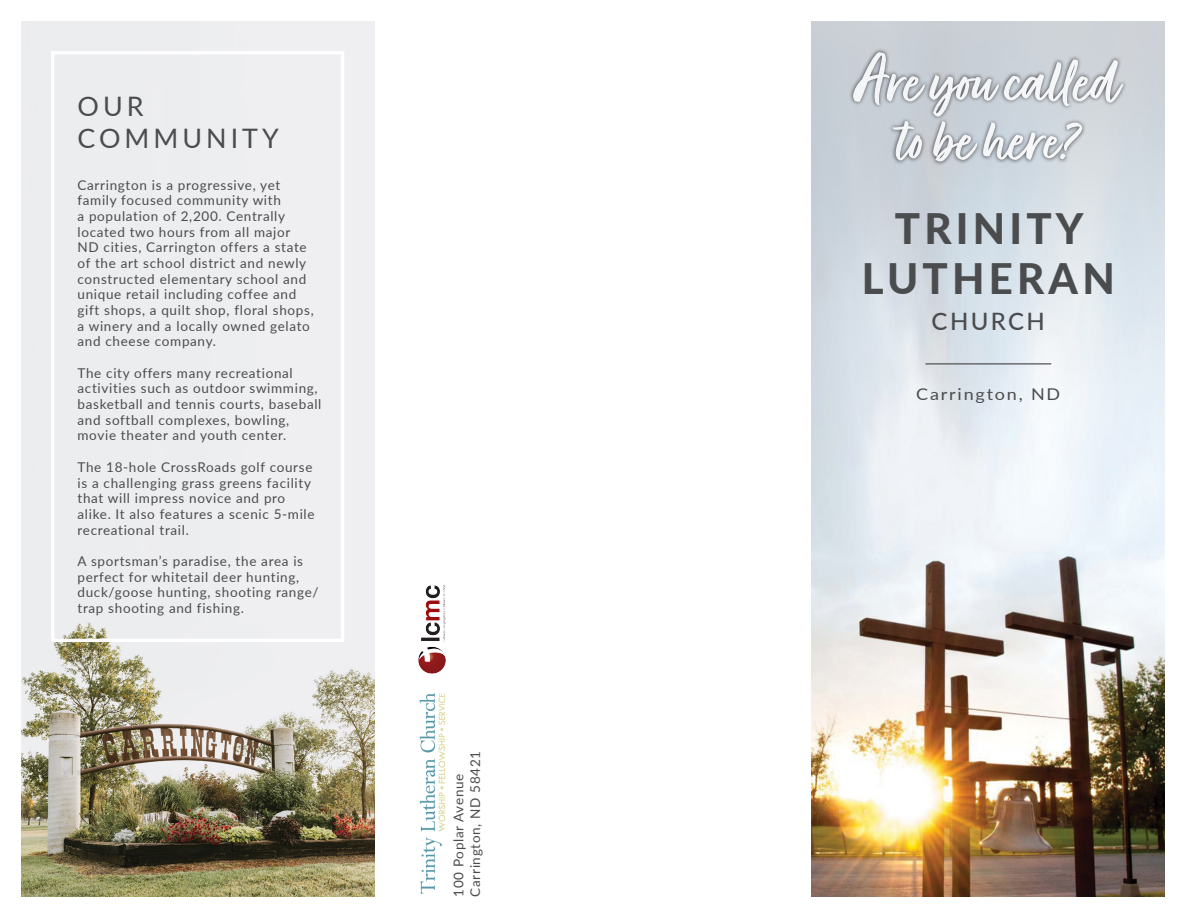
<style>
.page{position:relative;width:1186px;height:918px;background:#fff}
.page>*{position:absolute;margin:0;border:0;box-sizing:border-box;transform-origin:0 0}
.t1{font:73.5px/58.5px "Fave Script Bold Pro";color:#fff;text-align:center}
.HEADER_1{font:800 42px "Lato";letter-spacing:.1em;color:#4b4c4d}
.HEADER_1-2{font:26.85px "Lato";letter-spacing:.15em;color:#4b4c4d}
.HEADER_1-3{font:500 24px "Lato";letter-spacing:.1em;color:#4b4c4d}
.END_NOTES{font:16.2px "Lato";letter-spacing:.1em;color:#4b4c4d;scale:1.11 1}
.BODY{font:13.5px/15.6px "Lato";letter-spacing:.05em;color:#4b4c4d}
</style>
<div class="page">
<img style="left:812px;top:21px;width:353px;height:876px">
<img style="left:21px;top:21px;width:353px;height:876px">
<div style="left:51px;top:51px;width:293px;height:591px;border:3px solid #fff"></div>
<img style="left:419px;top:693px;width:27px;height:201px">
<hr style="left:925px;top:363px;width:126px;height:2px;background:#4b4c4d">
<img style="left:418px;top:585px;width:27px;height:88px">
<svg style="left:849px;top:48px;width:278px;height:118px;background:#b1b6bd"></svg>
<p class="HEADER_1-2" style="left:78px;top:87px;width:68px">OUR</p>
<p class="HEADER_1-2" style="left:78px;top:119px;width:203px">COMMUNITY</p>
<p class="BODY" style="left:78px;top:176px;width:238px">Carrington is a progressive, yet family focused community with<br>a population of 2,200. Centrally located two hours from all major ND cities, Carrington offers a state of the art school district and newly constructed elementary school and unique retail including coffee and gift shops, a quilt shop, floral shops, a winery and a locally owned gelato and cheese company.</p>
<p class="BODY" style="left:78px;top:365px;width:245px">The city offers many recreational activities such as outdoor swimming, basketball and tennis courts, baseball and softball complexes, bowling, movie theater and youth center.</p>
<p class="BODY" style="left:78px;top:459px;width:239px">The 18-hole CrossRoads golf course is a challenging grass greens facility that will impress novice and pro alike. It also features a scenic 5-mile recreational trail.</p>
<p class="BODY" style="left:78px;top:553px;width:242px">A sportsman’s paradise, the area is perfect for whitetail deer hunting, duck/goose hunting, shooting range/ trap shooting and fishing.</p>
<p class="BODY" style="left:450px;top:897px;width:147px;line-height:16.5px;rotate:-90deg">100 Poplar Avenue<br>Carrington, ND 58421</p>
<h1 class="t1" style="left:857px;top:52px;width:264px">Are you called to be here?</h1>
<p class="HEADER_1" style="left:895px;top:197px;width:190px">TRINITY</p>
<p class="HEADER_1" style="left:862px;top:248px;width:255px">LUTHERAN</p>
<p class="HEADER_1-3" style="left:932px;top:304px;width:115px">CHURCH</p>
<p class="END_NOTES" style="left:916px;top:382px;width:131px">Carrington, ND</p>
</div>
